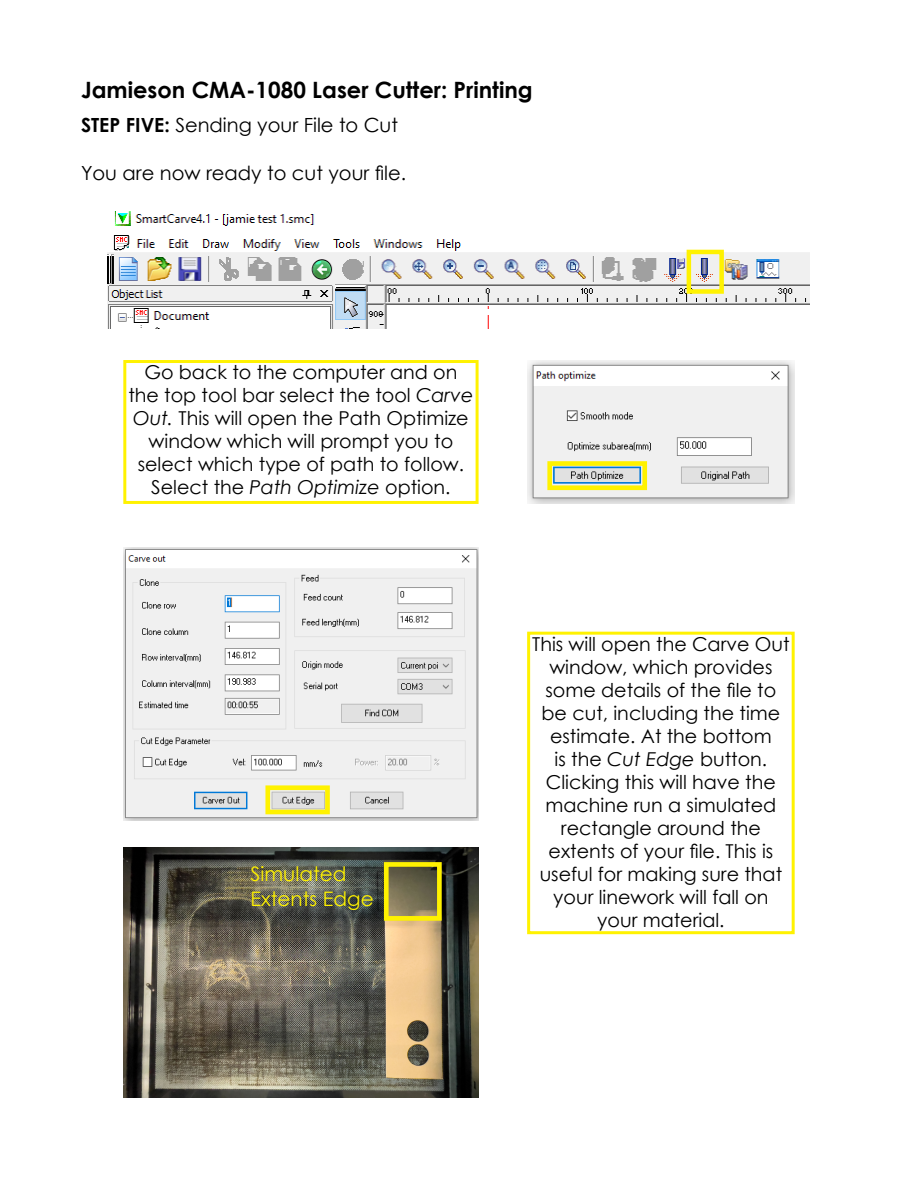
<style>
.page{position:relative;width:918px;height:1188px;background:#fff}
.page>*{position:absolute;margin:0;border:0;box-sizing:border-box;transform-origin:0 0}
.t1{font:700 22.5px "Century Gothic";color:#000}
.t2{font:19.95px/24.6px "Century Gothic";color:#fff200}
.t3{font:19.5px "Century Gothic";color:#000}
.t4{font:19.2px/23px "Century Gothic";color:#000;text-align:center}
.s1{font-weight:700}
.s2{font-style:italic}
</style>
<div class="page">
<div style="left:123px;top:360px;width:356px;height:144px;border:3px solid #fff200"></div>
<div style="left:527px;top:632px;width:268px;height:302px;border:3px solid #fff200"></div>
<img style="left:527px;top:360px;width:268px;height:144px">
<img style="left:123px;top:547px;width:356px;height:273px">
<img style="left:107px;top:212px;width:703px;height:117px">
<img style="left:123px;top:847px;width:356px;height:250px">
<div style="left:687px;top:250px;width:37px;height:44px;border:4px solid #fff200"></div>
<div style="left:547px;top:461px;width:100px;height:29px;border:5px solid #fff200"></div>
<div style="left:265px;top:785px;width:65px;height:29px;border:5px solid #fff200"></div>
<div style="left:384px;top:862px;width:58px;height:59px;border:5px solid #fff200"></div>
<p class="t1" style="left:81px;top:73px;width:453px">Jamieson CMA-1080 Laser Cutter: Printing</p>
<p class="t3" style="left:81px;top:112px;width:319px"><span class="s1">STEP FIVE:</span> Sending your File to Cut</p>
<p class="t3" style="left:81px;top:160px;width:327px">You are now ready to cut your file.</p>
<p class="t4" style="left:128px;top:361px;width:347px">Go back to the computer and on the top tool bar select the tool <span class="s2">Carve Out.</span> This will open the Path Optimize window which will prompt you to select which type of path to follow.<br>Select the <span class="s2">Path Optimize</span> option.</p>
<p class="t2" style="left:251px;top:861px;width:125px">Simulated<br>Extents Edge</p>
<p class="t4" style="left:532px;top:632px;width:259px">This will open the Carve Out window, which provides some details of the file to be cut, including the time estimate. At the bottom<br>is the <span class="s2">Cut Edge</span> button.<br>Clicking this will have the machine run a simulated rectangle around the extents of your file. This is useful for making sure that your linework will fall on your material.</p>
</div>
